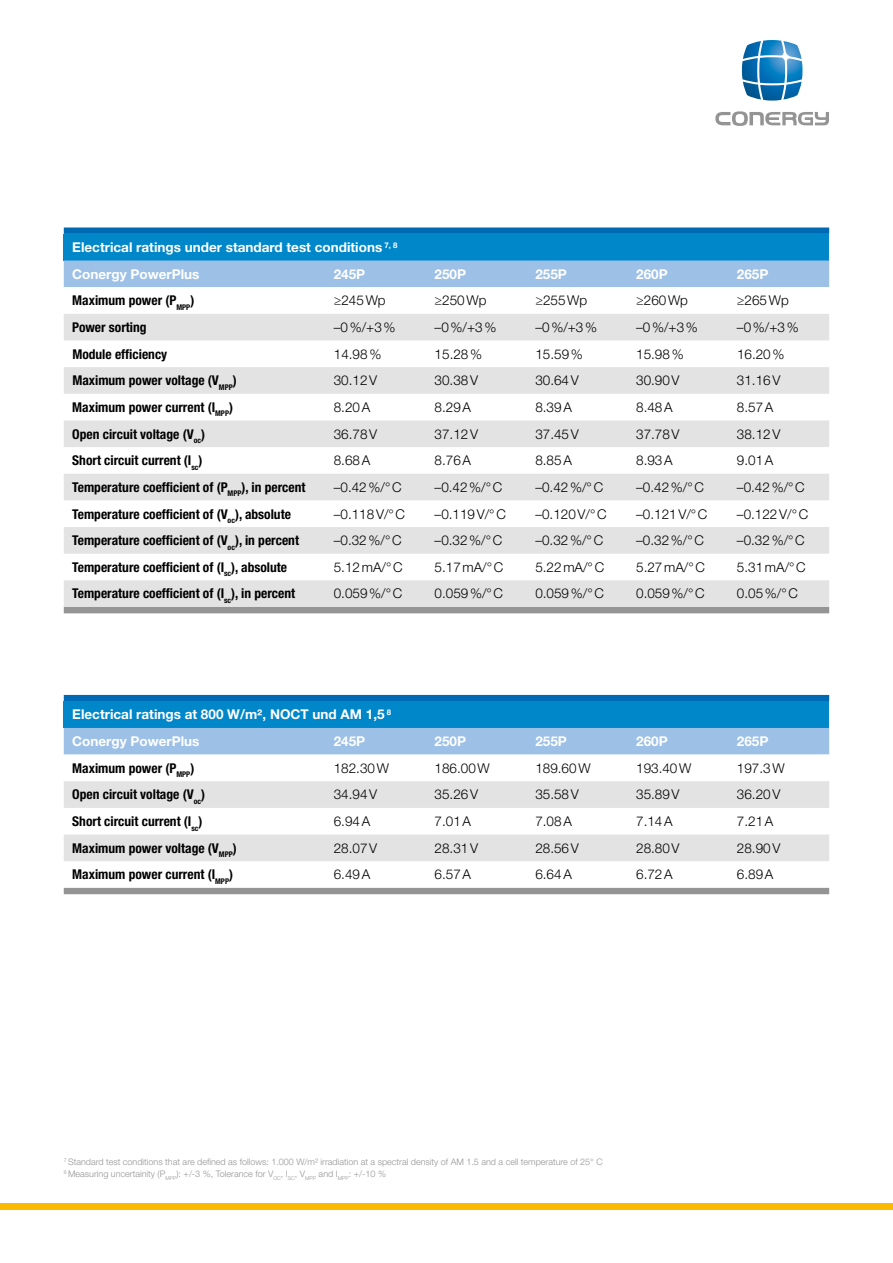
<style>
.page{position:relative;width:893px;height:1263px;background:#fff}
.page>*{position:absolute;margin:0;border:0;box-sizing:border-box;transform-origin:0 0}
.t1{font:300 13.5px "Helvetica Neue LT Std";color:#000}
.t2{font:700 condensed 13.5px "Helvetica Neue LT Std";color:#000}
.t3{font:700 13.5px/26.7px "Helvetica Neue LT Std";color:#fff}
.t4{font:300 9px/12px "Helvetica Neue LT Std";color:#949494}
</style>
<div class="page">
<svg style="left:64px;top:227px;width:765px;height:7px;background:#1676ba"></svg>
<div style="left:64px;top:234px;width:765px;height:27px;background:#0087ca"></div>
<div style="left:64px;top:261px;width:765px;height:26px;background:#9dc0e7"></div>
<svg style="left:64px;top:314px;width:765px;height:293px;fill:#e3e3e3"></svg>
<div style="left:64px;top:607px;width:765px;height:6px;background:#949494"></div>
<div style="left:64px;top:695px;width:765px;height:6px;background:#0069b4"></div>
<div style="left:64px;top:701px;width:765px;height:27px;background:#0087ca"></div>
<div style="left:64px;top:728px;width:765px;height:27px;background:#9dc0e7"></div>
<svg style="left:64px;top:887px;width:765px;height:1px"></svg>
<svg style="left:64px;top:781px;width:765px;height:80px;fill:#e3e3e3"></svg>
<div style="left:64px;top:888px;width:765px;height:6px;background:#949494"></div>
<svg style="left:715px;top:111px;width:114px;height:15px"></svg>
<svg style="left:742px;top:40px;width:60px;height:61px"></svg>
<div style="left:0;top:1203px;width:893px;height:7px;background:#fbba00"></div>
<p class="t3" style="left:72px;top:234px;width:327px">Electrical ratings under standard test conditions <sup>7,</sup> <sup>8<br></sup>Conergy PowerPlus</p>
<p class="t3" style="left:334px;top:260px;width:33px">245P</p>
<p class="t3" style="left:435px;top:260px;width:33px">250P</p>
<p class="t3" style="left:535px;top:260px;width:33px">255P</p>
<p class="t3" style="left:636px;top:260px;width:33px">260P</p>
<p class="t3" style="left:737px;top:260px;width:33px">265P</p>
<p class="t2" style="left:72px;top:292px;width:124px">Maximum power (P<sub>MPP</sub>)</p>
<p class="t1" style="left:334px;top:292px;width:53px">≥245Wp</p>
<p class="t1" style="left:435px;top:292px;width:53px">≥250Wp</p>
<p class="t1" style="left:535px;top:292px;width:53px">≥255Wp</p>
<p class="t1" style="left:636px;top:292px;width:53px">≥260Wp</p>
<p class="t1" style="left:737px;top:292px;width:53px">≥265Wp</p>
<p class="t2" style="left:72px;top:319px;width:76px">Power sorting</p>
<p class="t1" style="left:334px;top:319px;width:63px">–0%/+3%</p>
<p class="t1" style="left:435px;top:319px;width:63px">–0%/+3%</p>
<p class="t1" style="left:535px;top:319px;width:63px">–0%/+3%</p>
<p class="t1" style="left:636px;top:319px;width:63px">–0%/+3%</p>
<p class="t1" style="left:737px;top:319px;width:63px">–0%/+3%</p>
<p class="t2" style="left:72px;top:346px;width:96px">Module efficiency</p>
<p class="t1" style="left:334px;top:346px;width:49px">14.98%</p>
<p class="t1" style="left:435px;top:346px;width:49px">15.28%</p>
<p class="t1" style="left:535px;top:346px;width:49px">15.59%</p>
<p class="t1" style="left:636px;top:346px;width:49px">15.98%</p>
<p class="t1" style="left:737px;top:346px;width:49px">16.20%</p>
<p class="t2" style="left:72px;top:372px;width:166px">Maximum power voltage (V<sub>MPP</sub>)</p>
<p class="t1" style="left:334px;top:372px;width:45px">30.12V</p>
<p class="t1" style="left:435px;top:372px;width:45px">30.38V</p>
<p class="t1" style="left:535px;top:372px;width:45px">30.64V</p>
<p class="t1" style="left:636px;top:372px;width:45px">30.90V</p>
<p class="t1" style="left:737px;top:372px;width:45px">31.16V</p>
<p class="t2" style="left:72px;top:399px;width:162px">Maximum power current (I<sub>MPP</sub>)</p>
<p class="t1" style="left:334px;top:399px;width:38px">8.20A</p>
<p class="t1" style="left:435px;top:399px;width:38px">8.29A</p>
<p class="t1" style="left:535px;top:399px;width:38px">8.39A</p>
<p class="t1" style="left:636px;top:399px;width:38px">8.48A</p>
<p class="t1" style="left:737px;top:399px;width:38px">8.57A</p>
<p class="t2" style="left:72px;top:426px;width:134px">Open circuit voltage (V<sub>oc</sub>)</p>
<p class="t1" style="left:334px;top:425px;width:45px">36.78V</p>
<p class="t1" style="left:435px;top:425px;width:45px">37.12V</p>
<p class="t1" style="left:535px;top:425px;width:45px">37.45V</p>
<p class="t1" style="left:636px;top:425px;width:45px">37.78V</p>
<p class="t1" style="left:737px;top:425px;width:45px">38.12V</p>
<p class="t2" style="left:72px;top:452px;width:132px">Short circuit current (I<sub>sc</sub>)</p>
<p class="t1" style="left:334px;top:452px;width:38px">8.68A</p>
<p class="t1" style="left:435px;top:452px;width:38px">8.76A</p>
<p class="t1" style="left:535px;top:452px;width:38px">8.85A</p>
<p class="t1" style="left:636px;top:452px;width:38px">8.93A</p>
<p class="t1" style="left:737px;top:452px;width:38px">9.01A</p>
<p class="t2" style="left:72px;top:479px;width:235px">Temperature coefficient of (P<sub>MPP</sub>), in percent</p>
<p class="t1" style="left:334px;top:479px;width:69px">–0.42%/°C</p>
<p class="t1" style="left:435px;top:479px;width:69px">–0.42%/°C</p>
<p class="t1" style="left:535px;top:479px;width:69px">–0.42%/°C</p>
<p class="t1" style="left:636px;top:479px;width:69px">–0.42%/°C</p>
<p class="t1" style="left:737px;top:479px;width:69px">–0.42%/°C</p>
<p class="t2" style="left:72px;top:505px;width:220px">Temperature coefficient of (V<sub>oc</sub>), absolute</p>
<p class="t1" style="left:334px;top:505px;width:73px">–0.118V/°C</p>
<p class="t1" style="left:435px;top:505px;width:73px">–0.119V/°C</p>
<p class="t1" style="left:535px;top:505px;width:73px">–0.120V/°C</p>
<p class="t1" style="left:636px;top:505px;width:73px">–0.121V/°C</p>
<p class="t1" style="left:737px;top:505px;width:73px">–0.122V/°C</p>
<p class="t2" style="left:72px;top:532px;width:228px">Temperature coefficient of (V<sub>oc</sub>), in percent</p>
<p class="t1" style="left:334px;top:532px;width:69px">–0.32%/°C</p>
<p class="t1" style="left:435px;top:532px;width:69px">–0.32%/°C</p>
<p class="t1" style="left:535px;top:532px;width:69px">–0.32%/°C</p>
<p class="t1" style="left:636px;top:532px;width:69px">–0.32%/°C</p>
<p class="t1" style="left:737px;top:532px;width:69px">–0.32%/°C</p>
<p class="t2" style="left:72px;top:559px;width:216px">Temperature coefficient of (I<sub>sc</sub>), absolute</p>
<p class="t1" style="left:334px;top:559px;width:70px">5.12mA/°C</p>
<p class="t1" style="left:435px;top:559px;width:70px">5.17mA/°C</p>
<p class="t1" style="left:535px;top:559px;width:70px">5.22mA/°C</p>
<p class="t1" style="left:636px;top:559px;width:70px">5.27mA/°C</p>
<p class="t1" style="left:737px;top:559px;width:70px">5.31mA/°C</p>
<p class="t2" style="left:72px;top:585px;width:224px">Temperature coefficient of (I<sub>sc</sub>), in percent</p>
<p class="t1" style="left:334px;top:585px;width:70px">0.059%/°C</p>
<p class="t1" style="left:435px;top:585px;width:70px">0.059%/°C</p>
<p class="t1" style="left:535px;top:585px;width:70px">0.059%/°C</p>
<p class="t1" style="left:636px;top:585px;width:70px">0.059%/°C</p>
<p class="t1" style="left:737px;top:585px;width:63px">0.05%/°C</p>
<p class="t3" style="left:72px;top:701px;width:320px">Electrical ratings at 800 W/m², NOCT und AM 1,5 <sup>8<br></sup>Conergy PowerPlus</p>
<p class="t3" style="left:334px;top:728px;width:33px">245P</p>
<p class="t3" style="left:435px;top:728px;width:33px">250P</p>
<p class="t3" style="left:535px;top:728px;width:33px">255P</p>
<p class="t3" style="left:636px;top:728px;width:33px">260P</p>
<p class="t3" style="left:737px;top:728px;width:33px">265P</p>
<p class="t2" style="left:72px;top:760px;width:124px">Maximum power (P<sub>MPP</sub>)</p>
<p class="t1" style="left:334px;top:760px;width:57px">182.30W</p>
<p class="t1" style="left:435px;top:760px;width:57px">186.00W</p>
<p class="t1" style="left:535px;top:760px;width:57px">189.60W</p>
<p class="t1" style="left:636px;top:760px;width:57px">193.40W</p>
<p class="t1" style="left:737px;top:760px;width:49px">197.3W</p>
<p class="t2" style="left:72px;top:786px;width:134px">Open circuit voltage (V<sub>oc</sub>)</p>
<p class="t1" style="left:334px;top:786px;width:45px">34.94V</p>
<p class="t1" style="left:435px;top:786px;width:45px">35.26V</p>
<p class="t1" style="left:535px;top:786px;width:45px">35.58V</p>
<p class="t1" style="left:636px;top:786px;width:45px">35.89V</p>
<p class="t1" style="left:737px;top:786px;width:45px">36.20V</p>
<p class="t2" style="left:72px;top:813px;width:132px">Short circuit current (I<sub>sc</sub>)</p>
<p class="t1" style="left:334px;top:813px;width:38px">6.94A</p>
<p class="t1" style="left:435px;top:813px;width:38px">7.01A</p>
<p class="t1" style="left:535px;top:813px;width:38px">7.08A</p>
<p class="t1" style="left:636px;top:813px;width:38px">7.14A</p>
<p class="t1" style="left:737px;top:813px;width:38px">7.21A</p>
<p class="t2" style="left:72px;top:840px;width:166px">Maximum power voltage (V<sub>MPP</sub>)</p>
<p class="t1" style="left:334px;top:840px;width:45px">28.07V</p>
<p class="t1" style="left:435px;top:840px;width:45px">28.31V</p>
<p class="t1" style="left:535px;top:840px;width:45px">28.56V</p>
<p class="t1" style="left:636px;top:840px;width:45px">28.80V</p>
<p class="t1" style="left:737px;top:840px;width:45px">28.90V</p>
<p class="t2" style="left:72px;top:866px;width:162px">Maximum power current (I<sub>MPP</sub>)</p>
<p class="t1" style="left:334px;top:866px;width:38px">6.49A</p>
<p class="t1" style="left:435px;top:866px;width:38px">6.57A</p>
<p class="t1" style="left:535px;top:866px;width:38px">6.64A</p>
<p class="t1" style="left:636px;top:866px;width:38px">6.72A</p>
<p class="t1" style="left:737px;top:866px;width:38px">6.89A</p>
<p class="t4" style="left:64px;top:1156px;width:540px"><sup>7</sup> Standard test conditions that are defined as follows: 1.000 W/m² irradiation at a spectral density of AM 1.5 and a cell temperature of 25° C<br><sup>8</sup> Measuring uncertainity (P<sub>MPP</sub>): +/-3 %, Tolerance for V<sub>OC</sub>, I<sub>SC</sub>, V<sub>MPP</sub> and I<sub>MPP</sub>: +/-10 %</p>
</div>
